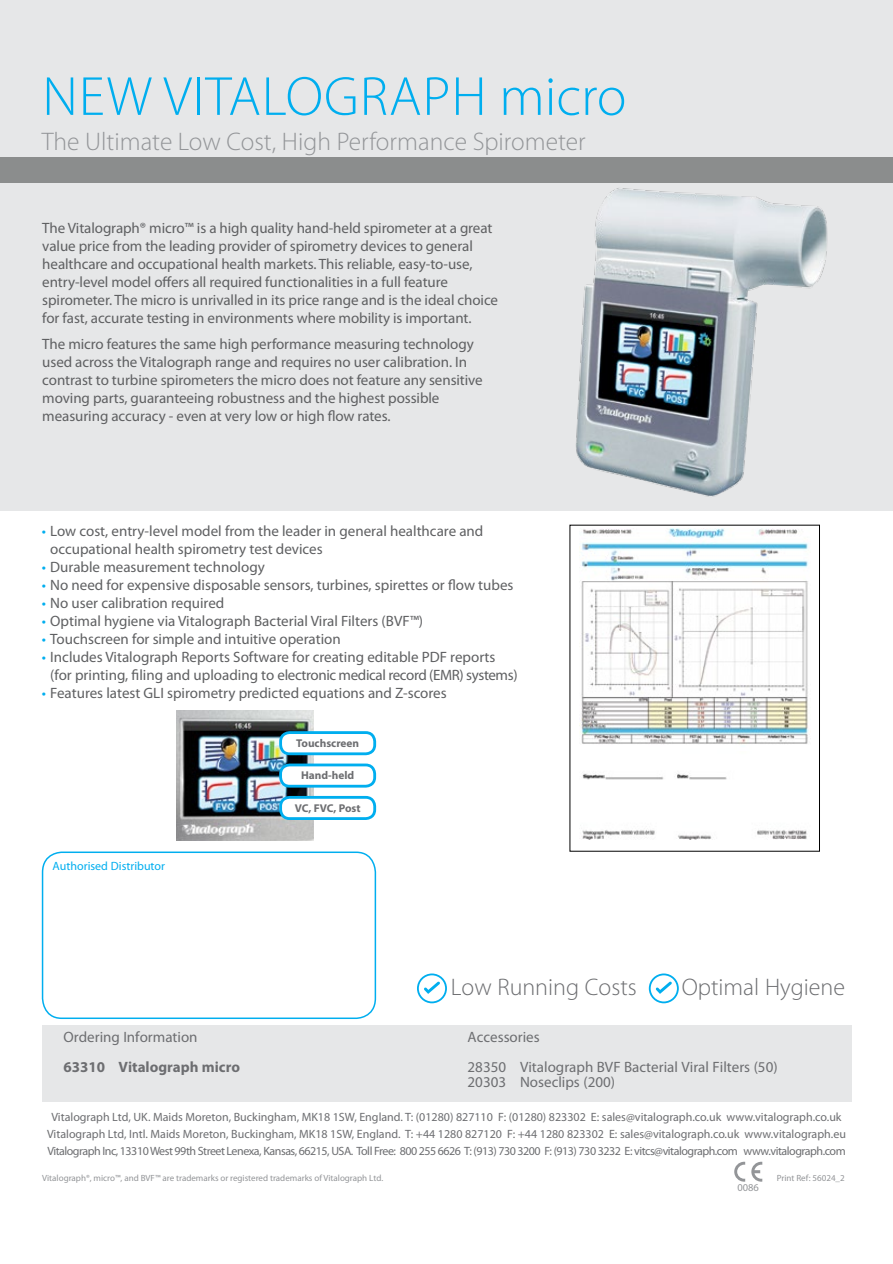
<style>
.page{position:relative;width:893px;height:1264px;background:#fff}
.page>*{position:absolute;margin:0;border:0;box-sizing:border-box;transform-origin:0 0}
.t1{font:300 55.5px "Myriad Pro";letter-spacing:.02em;color:#00aeef}
.t2{font:300 25.5px "Myriad Pro";color:#939598}
.t3{font:300 24px "Myriad Pro";color:#6d6e71}
.t4{font:15px/18px "Myriad Pro";letter-spacing:-.005em;color:#5f6062}
.t5{font:15px/30px "Myriad Pro";color:#6d6e71}
.t6{font:700 15px "Myriad Pro";color:#6d6e71}
.t7{font:12px/17.1px "Myriad Pro";color:#6d6e71;text-align:center}
.t8{font:12px "Myriad Pro";color:#00aeef}
.t9{font:700 11.25px "Myriad Pro";color:#6d6e71}
.t10{font:10.5px "Myriad Pro";color:#939598}
.t11{font:9px "Myriad Pro";color:#939598}
.s1{color:#00aeef}
</style>
<div class="page">
<div style="left:0;top:0;width:892px;height:510px;background:#e6e7e8"></div>
<img style="left:579px;top:528px;width:230px;height:311px">
<img style="left:560px;top:188px;width:282px;height:323px">
<img style="left:176px;top:710px;width:137px;height:130px">
<div style="left:280px;top:732px;width:95px;height:22px;background:#fff;border-radius:9px"></div>
<div style="left:279px;top:731px;width:97px;height:24px;border:3px solid #00aeef;border-radius:9px"></div>
<div style="left:280px;top:765px;width:94px;height:21px;background:#fff;border-radius:9px"></div>
<div style="left:279px;top:763px;width:97px;height:24px;border:3px solid #00aeef;border-radius:9px"></div>
<div style="left:280px;top:797px;width:95px;height:21px;background:#fff;border-radius:9px"></div>
<div style="left:279px;top:796px;width:97px;height:24px;border:3px solid #00aeef;border-radius:9px"></div>
<div style="left:42px;top:1025px;width:809px;height:76px;background:#e6e7e8"></div>
<div style="left:42px;top:851px;width:334px;height:168px;border:2px solid #00aeef;border-radius:20px"></div>
<svg style="left:417px;top:973px;width:30px;height:30px"></svg>
<svg style="left:648px;top:973px;width:30px;height:30px"></svg>
<svg style="left:751px;top:1161px;width:11px;height:20px"></svg>
<svg style="left:734px;top:1161px;width:11px;height:20px"></svg>
<div style="left:0;top:157px;width:892px;height:26px;background:#8b8d8d"></div>
<h1 class="t1" style="left:42px;top:66px;width:585px">NEW VITALOGRAPH micro</h1>
<h2 class="t2" style="left:42px;top:127px;width:545px">The Ultimate Low Cost, High Performance Spirometer</h2>
<p class="t4" style="left:42px;top:219px;width:457px">The Vitalograph® micro™ is a high quality hand-held spirometer at a great value price from the leading provider of spirometry devices to general healthcare and occupational health markets. This reliable, easy-to-use, entry-level model offers all required functionalities in a full feature spirometer. The micro is unrivalled in its price range and is the ideal choice for fast, accurate testing in environments where mobility is important.</p>
<p class="t4" style="left:42px;top:335px;width:442px">The micro features the same high performance measuring technology used across the Vitalograph range and requires no user calibration. In contrast to turbine spirometers the micro does not feature any sensitive moving parts, guaranteeing robustness and the highest possible measuring accuracy - even at very low or high flow rates.</p>
<p class="t4" style="left:50px;top:522px;width:434px;text-indent:-9px"><span class="s1">•</span> Low cost, entry-level model from the leader in general healthcare and occupational health spirometry test devices</p>
<p class="t4" style="left:42px;top:558px;width:224px"><span class="s1">•</span> Durable measurement technology</p>
<p class="t4" style="left:42px;top:576px;width:473px"><span class="s1">•</span> No need for expensive disposable sensors, turbines, spirettes or flow tubes</p>
<p class="t4" style="left:42px;top:594px;width:184px"><span class="s1">•</span> No user calibration required</p>
<p class="t4" style="left:42px;top:612px;width:383px"><span class="s1">•</span> Optimal hygiene via Vitalograph Bacterial Viral Filters (BVF™)</p>
<p class="t4" style="left:42px;top:630px;width:300px"><span class="s1">•</span> Touchscreen for simple and intuitive operation</p>
<p class="t4" style="left:50px;top:648px;width:469px;text-indent:-9px"><span class="s1">•</span> Includes Vitalograph Reports Software for creating editable PDF reports (for printing, filing and uploading to electronic medical record (EMR) systems)</p>
<p class="t4" style="left:42px;top:684px;width:406px"><span class="s1">•</span> Features latest GLI spirometry predicted equations and Z-scores</p>
<p class="t9" style="left:296px;top:737px;width:64px">Touchscreen</p>
<p class="t9" style="left:301px;top:769px;width:55px">Hand-held</p>
<p class="t9" style="left:295px;top:801px;width:67px">VC, FVC, Post</p>
<p class="t8" style="left:53px;top:859px;width:114px">Authorised Distributor</p>
<p class="t5" style="left:63px;top:1022px;width:136px">Ordering Information</p>
<p class="t6" style="left:63px;top:1059px;width:178px">63310 Vitalograph micro</p>
<h3 class="t3" style="left:451px;top:973px;width:187px">Low Running Costs</h3>
<h3 class="t3" style="left:681px;top:973px;width:165px">Optimal Hygiene</h3>
<p class="t5" style="left:467px;top:1022px;width:311px">Accessories<br>28350 Vitalograph BVF Bacterial Viral Filters (50)</p>
<p class="t5" style="left:467px;top:1067px;width:149px">20303 Noseclips (200)</p>
<p class="t7" style="left:47px;top:1108px;width:800px">Vitalograph Ltd, UK. Maids Moreton, Buckingham, MK18 1SW, England. T: (01280) 827110 F: (01280) 823302 E: sales@vitalograph.co.uk www.vitalograph.co.uk<br>Vitalograph Ltd, Intl. Maids Moreton, Buckingham, MK18 1SW, England. T: +44 1280 827120 F: +44 1280 823302 E: sales@vitalograph.co.uk www.vitalograph.eu<br>Vitalograph Inc, 13310 West 99th Street Lenexa, Kansas, 66215, USA. Toll Free: 800 255 6626 T: (913) 730 3200 F: (913) 730 3232 E: vitcs@vitalograph.com www.vitalograph.com</p>
<p class="t11" style="left:42px;top:1173px;width:342px">Vitalograph®, micro™, and BVF™ are trademarks or registered trademarks of Vitalograph Ltd.</p>
<p class="t11" style="left:776px;top:1173px;width:69px">Print Ref: 56024_2</p>
<p class="t10" style="left:737px;top:1182px;width:23px">0086</p>
</div>
